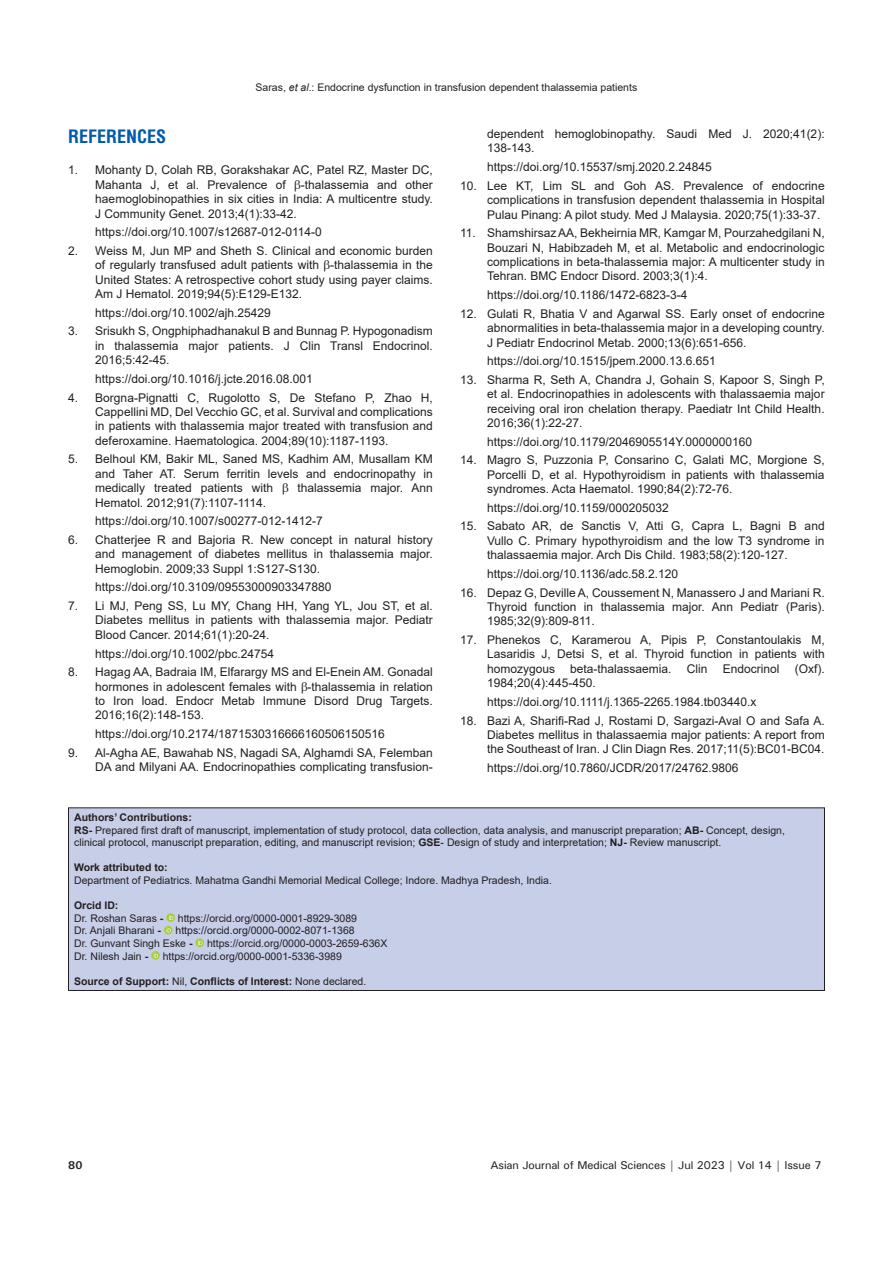
<style>
.page{position:relative;width:893px;height:1263px;background:#fff}
.page>*{position:absolute;margin:0;border:0;box-sizing:border-box;transform-origin:0 0}
.t1{font:700 condensed 18px "Helvetica";color:#015aaa}
.REF{font:12px/14.4px "Arial";color:#231f20;text-align:justify}
.t2{font:500 11.25px "Univers";letter-spacing:-.01em;color:#231f20}
.t3{font:700 11.25px "Univers";color:#231f20}
.SRC{font:10.5px/12.6px "Arial";color:#231f20}
.SRC-2{font:700 10.5px "Arial";color:#231f20}
.s1{font-style:italic}
.s2{font-weight:700}
.s3{font-weight:400}
</style>
<div class="page">
<div style="left:68px;top:808px;width:756px;height:182px;background:#c7cee8"></div>
<svg style="left:166px;top:913px;width:9px;height:9px"></svg>
<svg style="left:169px;top:915px;width:4px;height:5px"></svg>
<svg style="left:164px;top:926px;width:9px;height:8px"></svg>
<svg style="left:167px;top:927px;width:4px;height:5px"></svg>
<svg style="left:195px;top:938px;width:9px;height:9px"></svg>
<svg style="left:198px;top:940px;width:4px;height:5px"></svg>
<svg style="left:151px;top:951px;width:9px;height:9px"></svg>
<svg style="left:154px;top:952px;width:4px;height:6px"></svg>
<div style="left:68px;top:808px;width:757px;height:183px;border:1px solid #231f20"></div>
<p class="SRC" style="left:256px;top:81px;width:383px">Saras, <span class="s1">et al</span>.: Endocrine dysfunction in transfusion dependent thalassemia patients</p>
<h1 class="t1" style="left:68px;top:124px;width:100px">REFERENCES</h1>
<p class="REF" style="left:95px;top:163px;width:339px;text-indent:-27px">1. Mohanty D, Colah RB, Gorakshakar AC, Patel RZ, Master DC, Mahanta J, et al. Prevalence of -thalassemia and other haemoglobinopathies in six cities in India: A multicentre study.<br>J Community Genet. 2013;4(1):33-42.</p>
<p class="REF" style="left:95px;top:225px;width:228px">https://doi.org/10.1007/s12687-012-0114-0</p>
<p class="REF" style="left:95px;top:243px;width:339px;text-indent:-27px">2. Weiss M, Jun MP and Sheth S. Clinical and economic burden of regularly transfused adult patients with -thalassemia in the United States: A retrospective cohort study using payer claims.<br>Am J Hematol. 2019;94(5):E129-E132.</p>
<p class="REF" style="left:95px;top:305px;width:177px">https://doi.org/10.1002/ajh.25429</p>
<p class="REF" style="left:95px;top:324px;width:339px;text-indent:-27px">3. Srisukh S, Ongphiphadhanakul B and Bunnag P. Hypogonadism in thalassemia major patients. J Clin Transl Endocrinol.<br>2016;5:42-45.</p>
<p class="REF" style="left:95px;top:371px;width:219px">https://doi.org/10.1016/j.jcte.2016.08.001</p>
<p class="REF" style="left:95px;top:390px;width:339px;text-indent:-27px">4. Borgna-Pignatti C, Rugolotto S, De Stefano P, Zhao H, Cappellini MD, Del Vecchio GC, et al. Survival and complications in patients with thalassemia major treated with transfusion and deferoxamine. Haematologica. 2004;89(10):1187-1193.</p>
<p class="REF" style="left:95px;top:452px;width:339px;text-indent:-27px">5. Belhoul KM, Bakir ML, Saned MS, Kadhim AM, Musallam KM and Taher AT. Serum ferritin levels and endocrinopathy in medically treated patients with</p>
<p class="REF" style="left:298px;top:481px;width:137px">thalassemia major. Ann</p>
<p class="REF" style="left:95px;top:495px;width:172px">Hematol. 2012;91(7):1107-1114.</p>
<p class="REF" style="left:95px;top:514px;width:229px">https://doi.org/10.1007/s00277-012-1412-7</p>
<p class="REF" style="left:95px;top:532px;width:339px;text-indent:-27px">6. Chatterjee R and Bajoria R. New concept in natural history and management of diabetes mellitus in thalassemia major.<br>Hemoglobin. 2009;33 Suppl 1:S127-S130.</p>
<p class="REF" style="left:95px;top:580px;width:238px">https://doi.org/10.3109/09553000903347880</p>
<p class="REF" style="left:95px;top:598px;width:339px;text-indent:-27px">7. Li MJ, Peng SS, Lu MY, Chang HH, Yang YL, Jou ST, et al.<br>Diabetes mellitus in patients with thalassemia major. Pediatr Blood Cancer. 2014;61(1):20-24.</p>
<p class="REF" style="left:95px;top:646px;width:180px">https://doi.org/10.1002/pbc.24754</p>
<p class="REF" style="left:95px;top:665px;width:339px;text-indent:-27px">8. Hagag AA, Badraia IM, Elfarargy MS and El-Enein AM. Gonadal hormones in adolescent females with -thalassemia in relation to Iron load. Endocr Metab Immune Disord Drug Targets.<br>2016;16(2):148-153.</p>
<p class="REF" style="left:95px;top:726px;width:291px">https://doi.org/10.2174/1871530316666160506150516</p>
<p class="REF" style="left:68px;top:745px;width:366px;text-align:right">9. Al-Agha AE, Bawahab NS, Nagadi SA, Alghamdi SA, Felemban<br>DA and Milyani AA. Endocrinopathies complicating transfusion-</p>
<p class="REF" style="left:487px;top:127px;width:339px">dependent hemoglobinopathy. Saudi Med J. 2020;41(2):<br>138-143.</p>
<p class="REF" style="left:487px;top:160px;width:226px">https://doi.org/10.15537/smj.2020.2.24845</p>
<p class="REF" style="left:487px;top:178px;width:339px;text-indent:-27px">10. Lee KT, Lim SL and Goh AS. Prevalence of endocrine complications in transfusion dependent thalassemia in Hospital Pulau Pinang: A pilot study. Med J Malaysia. 2020;75(1):33-37.</p>
<p class="REF" style="left:487px;top:226px;width:339px;text-indent:-27px">11. Shamshirsaz AA, Bekheirnia MR, Kamgar M, Pourzahedgilani N, Bouzari N, Habibzadeh M, et al. Metabolic and endocrinologic complications in beta-thalassemia major: A multicenter study in Tehran. BMC Endocr Disord. 2003;3(1):4.</p>
<p class="REF" style="left:487px;top:288px;width:202px">https://doi.org/10.1186/1472-6823-3-4</p>
<p class="REF" style="left:487px;top:306px;width:339px;text-indent:-27px">12. Gulati R, Bhatia V and Agarwal SS. Early onset of endocrine abnormalities in beta-thalassemia major in a developing country.<br>J Pediatr Endocrinol Metab. 2000;13(6):651-656.</p>
<p class="REF" style="left:487px;top:354px;width:230px">https://doi.org/10.1515/jpem.2000.13.6.651</p>
<p class="REF" style="left:487px;top:372px;width:339px;text-indent:-27px">13. Sharma R, Seth A, Chandra J, Gohain S, Kapoor S, Singh P, et al. Endocrinopathies in adolescents with thalassaemia major receiving oral iron chelation therapy. Paediatr Int Child Health.<br>2016;36(1):22-27.</p>
<p class="REF" style="left:487px;top:434px;width:267px">https://doi.org/10.1179/2046905514Y.0000000160</p>
<p class="REF" style="left:487px;top:453px;width:339px;text-indent:-27px">14. Magro S, Puzzonia P, Consarino C, Galati MC, Morgione S, Porcelli D, et al. Hypothyroidism in patients with thalassemia syndromes. Acta Haematol. 1990;84(2):72-76.</p>
<p class="REF" style="left:487px;top:500px;width:183px">https://doi.org/10.1159/000205032</p>
<p class="REF" style="left:487px;top:519px;width:339px;text-indent:-27px">15. Sabato AR, de Sanctis V, Atti G, Capra L, Bagni B and Vullo C. Primary hypothyroidism and the low T3 syndrome in thalassaemia major. Arch Dis Child. 1983;58(2):120-127.</p>
<p class="REF" style="left:487px;top:566px;width:193px">https://doi.org/10.1136/adc.58.2.120</p>
<p class="REF" style="left:487px;top:585px;width:339px;text-indent:-27px">16. Depaz G, Deville A, Coussement N, Manassero J and Mariani R.<br>Thyroid function in thalassemia major. Ann Pediatr (Paris).<br>1985;32(9):809-811.</p>
<p class="REF" style="left:487px;top:632px;width:339px;text-indent:-27px">17. Phenekos C, Karamerou A, Pipis P, Constantoulakis M, Lasaridis J, Detsi S, et al. Thyroid function in patients with homozygous</p>
<p class="REF" style="left:570px;top:661px;width:103px">beta-thalassaemia.</p>
<p class="REF" style="left:687px;top:661px;width:22px">Clin</p>
<p class="REF" style="left:723px;top:661px;width:58px">Endocrinol</p>
<p class="REF" style="left:795px;top:661px;width:31px">(Oxf).</p>
<p class="REF" style="left:487px;top:676px;width:110px">1984;20(4):445-450.</p>
<p class="REF" style="left:487px;top:694px;width:271px">https://doi.org/10.1111/j.1365-2265.1984.tb03440.x</p>
<p class="REF" style="left:487px;top:713px;width:339px;text-indent:-27px">18. Bazi A, Sharifi-Rad J, Rostami D, Sargazi-Aval O and Safa A.<br>Diabetes mellitus in thalassaemia major patients: A report from the Southeast of Iran. J Clin Diagn Res. 2017;11(5):BC01-BC04.</p>
<p class="REF" style="left:487px;top:760px;width:253px">https://doi.org/10.7860/JCDR/2017/24762.9806</p>
<p class="SRC-2" style="left:74px;top:810px;width:119px">Authors’ Contributions:</p>
<p class="SRC" style="left:74px;top:824px;width:712px"><span class="s2">RS-</span> Prepared first draft of manuscript, implementation of study protocol, data collection, data analysis, and manuscript preparation; <span class="s2">AB-</span> Concept, design, clinical protocol, manuscript preparation, editing, and manuscript revision; <span class="s2">GSE</span>- Design of study and interpretation; <span class="s2">NJ-</span> Review manuscript.</p>
<p class="SRC-2" style="left:74px;top:860px;width:95px">Work attributed to:</p>
<p class="SRC" style="left:74px;top:874px;width:479px">Department of Pediatrics. Mahatma Gandhi Memorial Medical College; Indore. Madhya Pradesh, India.</p>
<p class="SRC-2" style="left:74px;top:898px;width:46px">Orcid ID:</p>
<p class="SRC" style="left:74px;top:912px;width:91px">Dr. Roshan Saras <span class="s2">-</span></p>
<p class="SRC" style="left:178px;top:912px;width:181px">https://orcid.org/0000-0001-8929-3089</p>
<p class="SRC" style="left:74px;top:924px;width:88px">Dr. Anjali Bharani <span class="s2">-</span></p>
<p class="SRC" style="left:176px;top:924px;width:181px">https://orcid.org/0000-0002-8071-1368</p>
<p class="SRC" style="left:74px;top:937px;width:120px">Dr. Gunvant Singh Eske <span class="s2">-</span></p>
<p class="SRC" style="left:207px;top:937px;width:182px">https://orcid.org/0000-0003-2659-636X</p>
<p class="SRC" style="left:74px;top:950px;width:76px">Dr. Nilesh Jain <span class="s2">-</span></p>
<p class="SRC" style="left:163px;top:950px;width:181px">https://orcid.org/0000-0001-5336-3989</p>
<p class="SRC-2" style="left:74px;top:974px;width:294px">Source of Support: <span class="s3">Nil,</span> Conflicts of Interest: <span class="s3">None declared.</span></p>
<p class="t3" style="left:68px;top:1157px;width:16px">80</p>
<p class="t2" style="left:490px;top:1157px;width:333px">Asian Journal of Medical Sciences | Jul 2023 | Vol 14 | Issue 7</p>
</div>
